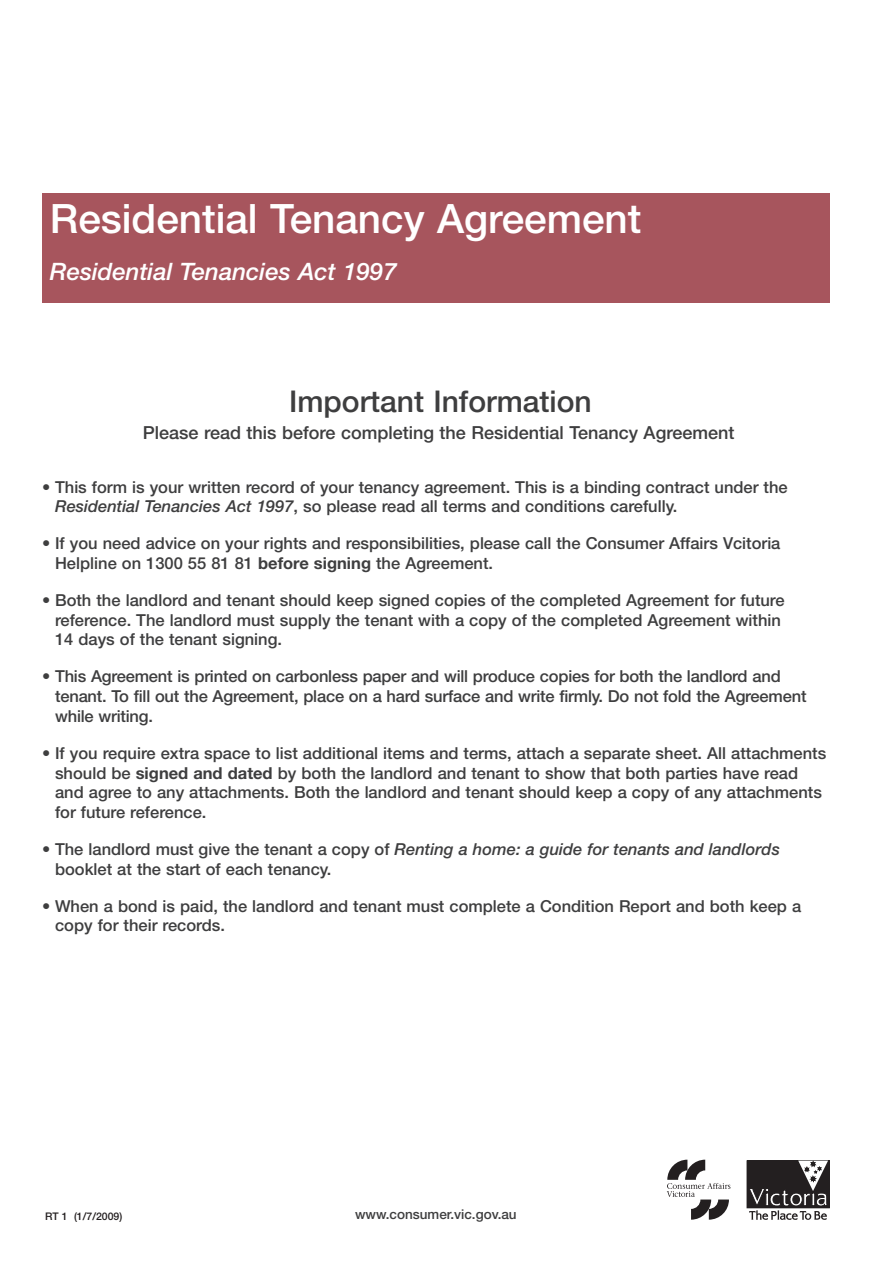
<style>
.page{position:relative;width:872px;height:1263px;background:#fff}
.page>*{position:absolute;margin:0;border:0;box-sizing:border-box;transform-origin:0 0}
.t1{font:500 40.5px "Helvetica Neue";color:#fff}
.t2{font:500 30px "Helvetica Neue";color:#3e3e3f}
.t3{font:italic 500 24px "Helvetica Neue";color:#fff}
.t4{font:500 18px "Helvetica Neue";color:#3e3e3f}
.t5{font:500 16.5px/19.8px "Helvetica Neue";color:#3e3e3f}
.t6{font:500 13.5px "Helvetica Neue";color:#3e3e3f}
.t7{font:500 10.5px "Helvetica Neue";color:#231f20}
.s1{font-style:italic}
.s2{font-weight:700}
</style>
<div class="page">
<div style="left:42px;top:193px;width:787px;height:110px;background:#a7555d"></div>
<div style="left:746px;top:1160px;width:83px;height:47px;border:1px solid #231f20"></div>
<svg style="left:748px;top:1160px;width:80px;height:59px"></svg>
<svg style="left:666px;top:1159px;width:64px;height:60px"></svg>
<h1 class="t1" style="left:50px;top:204px;width:593px">Residential Tenancy Agreement</h1>
<h3 class="t3" style="left:50px;top:263px;width:348px">Residential Tenancies Act 1997</h3>
<h2 class="t2" style="left:289px;top:390px;width:304px">Important Information</h2>
<p class="t4" style="left:143px;top:426px;width:593px">Please read this before completing the Residential Tenancy Agreement</p>
<p class="t5" style="left:55px;top:478px;width:734px;text-indent:-13px">• This form is your written record of your tenancy agreement. This is a binding contract under the<br><span class="s1">Residential Tenancies Act 1997</span>, so please read all terms and conditions carefully.</p>
<p class="t5" style="left:55px;top:535px;width:726px;text-indent:-13px">• If you need advice on your rights and responsibilities, please call the Consumer Affairs Vcitoria<br>Helpline on 1300 55 81 81 <span class="s2">before signing</span> the Agreement.</p>
<p class="t5" style="left:55px;top:591px;width:731px;text-indent:-13px">• Both the landlord and tenant should keep signed copies of the completed Agreement for future reference. The landlord must supply the tenant with a copy of the completed Agreement within<br>14 days of the tenant signing.</p>
<p class="t5" style="left:55px;top:668px;width:752px;text-indent:-13px">• This Agreement is printed on carbonless paper and will produce copies for both the landlord and tenant. To fill out the Agreement, place on a hard surface and write firmly. Do not fold the Agreement while writing.</p>
<p class="t5" style="left:55px;top:744px;width:772px;text-indent:-13px">• If you require extra space to list additional items and terms, attach a separate sheet. All attachments should be <span class="s2">signed and dated</span> by both the landlord and tenant to show that both parties have read and agree to any attachments. Both the landlord and tenant should keep a copy of any attachments for future reference.</p>
<p class="t5" style="left:55px;top:840px;width:726px;text-indent:-13px">• The landlord must give the tenant a copy of <span class="s1">Renting a home: a guide for tenants and landlords </span>booklet at the start of each tenancy.</p>
<p class="t5" style="left:55px;top:897px;width:747px;text-indent:-13px">• When a bond is paid, the landlord and tenant must complete a Condition Report and both keep a copy for their records.</p>
<p class="t7" style="left:45px;top:1212px;width:79px">RT 1 (1/7/2009)</p>
<p class="t6" style="left:355px;top:1209px;width:163px">www.consumer.vic.gov.au</p>
</div>
